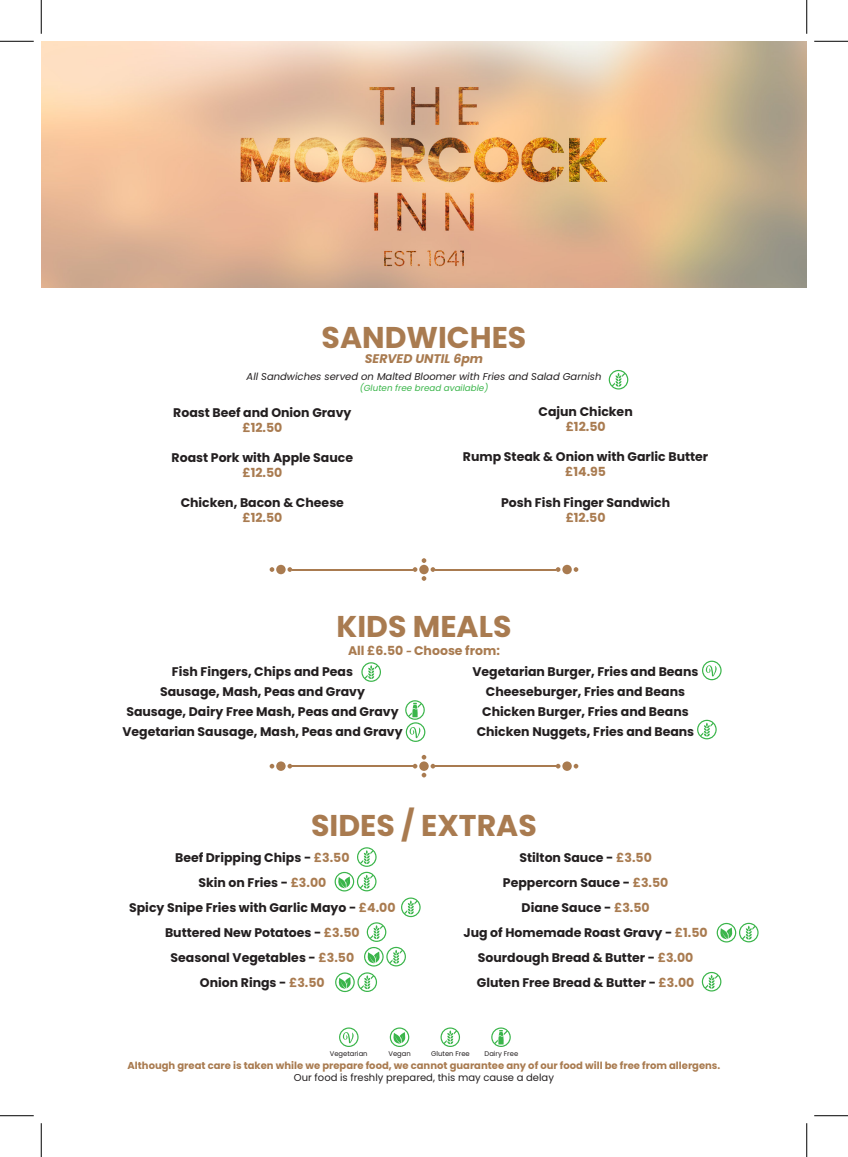
<style>
.page{position:relative;width:848px;height:1157px;background:#fff}
.page>*{position:absolute;margin:0;border:0;box-sizing:border-box;transform-origin:0 0}
.t1{font:700 30px "Poppins";color:#a97b50}
.t2{font:700 12.5px/25px "Poppins";color:#231f20;text-align:center}
.t3{font:700 12.5px "Poppins";color:#a97b50}
.t4{font:italic 700 12.5px "Poppins";color:#a97b50}
.t5{font:700 10px "Poppins";color:#a97b50}
.t6{font:italic 10px "Poppins";color:#231f20}
.t7{font:10px "Poppins";color:#231f20}
.t8{font:italic 8.75px "Poppins";color:#3ab54a}
.t9{font:6.75px "Poppins";color:#231f20}
.s1{font-style:italic;font-size:10px}
.s2{color:#a97b50}
</style>
<div class="page">
<img style="left:41px;top:41px;width:766px;height:246px">
<div style="left:276px;top:761px;width:10px;height:9px;background:#a97b50;border-radius:50%"></div>
<svg style="left:270px;top:763px;width:4px;height:5px"></svg>
<svg style="left:287px;top:763px;width:5px;height:5px"></svg>
<svg style="left:413px;top:754px;width:22px;height:23px"></svg>
<hr style="left:292px;top:765px;width:121px;height:1px;background:#a97b50">
<div style="left:562px;top:761px;width:10px;height:9px;background:#a97b50;border-radius:50%"></div>
<svg style="left:574px;top:763px;width:4px;height:5px"></svg>
<svg style="left:556px;top:763px;width:4px;height:5px"></svg>
<hr style="left:435px;top:765px;width:121px;height:1px;background:#a97b50">
<svg style="left:276px;top:564px;width:10px;height:10px"></svg>
<svg style="left:270px;top:567px;width:4px;height:4px"></svg>
<svg style="left:287px;top:567px;width:5px;height:4px"></svg>
<svg style="left:413px;top:558px;width:22px;height:22px"></svg>
<hr style="left:292px;top:569px;width:121px;height:1px;background:#a97b50">
<svg style="left:562px;top:564px;width:10px;height:10px"></svg>
<svg style="left:574px;top:567px;width:4px;height:4px"></svg>
<svg style="left:556px;top:567px;width:4px;height:4px"></svg>
<hr style="left:435px;top:569px;width:121px;height:1px;background:#a97b50">
<svg style="left:702px;top:660px;width:19px;height:20px"></svg>
<svg style="left:401px;top:897px;width:20px;height:19px"></svg>
<svg style="left:361px;top:662px;width:20px;height:19px"></svg>
<svg style="left:609px;top:370px;width:19px;height:19px"></svg>
<svg style="left:697px;top:719px;width:20px;height:20px"></svg>
<svg style="left:335px;top:847px;width:42px;height:44px"></svg>
<svg style="left:364px;top:922px;width:42px;height:44px"></svg>
<svg style="left:335px;top:972px;width:42px;height:19px"></svg>
<svg style="left:702px;top:971px;width:19px;height:20px"></svg>
<svg style="left:717px;top:922px;width:41px;height:20px"></svg>
<svg style="left:405px;top:700px;width:20px;height:41px"></svg>
<svg style="left:491px;top:1027px;width:20px;height:19px"></svg>
<svg style="left:440px;top:1027px;width:20px;height:19px"></svg>
<svg style="left:390px;top:1027px;width:19px;height:19px"></svg>
<svg style="left:339px;top:1027px;width:20px;height:19px"></svg>
<hr style="left:0;top:41px;width:34px;height:1px;background:#000">
<hr style="left:814px;top:41px;width:34px;height:1px;background:#000">
<hr style="left:0;top:1115px;width:34px;height:1px;background:#000">
<hr style="left:814px;top:1115px;width:34px;height:1px;background:#000">
<hr style="left:41px;top:0;width:1px;height:34px;background:#000">
<hr style="left:41px;top:1122px;width:1px;height:34px;background:#000">
<hr style="left:806px;top:0;width:1px;height:34px;background:#000">
<hr style="left:806px;top:1122px;width:1px;height:34px;background:#000">
<h1 class="t1" style="left:322px;top:320px;width:206px">SANDWICHES</h1>
<p class="t4" style="left:365px;top:351px;width:120px">SERVED UNTIL 6pm</p>
<p class="t6" style="left:247px;top:371px;width:356px">All Sandwiches served on Malted Bloomer with Fries and Salad Garnish</p>
<p class="t8" style="left:360px;top:382px;width:130px">(Gluten free bread available)</p>
<p class="t2" style="left:173px;top:400px;width:180px">Roast Beef and Onion Gravy</p>
<p class="t3" style="left:242px;top:420px;width:41px">£12.50</p>
<p class="t2" style="left:172px;top:445px;width:183px">Roast Pork with Apple Sauce</p>
<p class="t3" style="left:242px;top:465px;width:41px">£12.50</p>
<p class="t2" style="left:181px;top:490px;width:165px">Chicken, Bacon &amp; Cheese</p>
<p class="t3" style="left:242px;top:510px;width:41px">£12.50</p>
<p class="t2" style="left:538px;top:399px;width:96px">Cajun Chicken</p>
<p class="t3" style="left:566px;top:419px;width:41px">£12.50</p>
<p class="t2" style="left:463px;top:444px;width:247px">Rump Steak &amp; Onion with Garlic Butter</p>
<p class="t3" style="left:565px;top:464px;width:42px">£14.95</p>
<p class="t2" style="left:501px;top:489px;width:171px">Posh Fish Finger Sandwich</p>
<p class="t3" style="left:566px;top:509px;width:41px">£12.50</p>
<h1 class="t1" style="left:336px;top:609px;width:177px">KIDS MEALS</h1>
<p class="t3" style="left:348px;top:643px;width:153px">All £6.50 <span class="s1">-</span> Choose from:</p>
<p class="t2" style="left:172px;top:658px;width:183px">Fish Fingers, Chips and Peas</p>
<p class="t2" style="left:160px;top:678px;width:206px">Sausage, Mash, Peas and Gravy</p>
<p class="t2" style="left:126px;top:698px;width:274px">Sausage, Dairy Free Mash, Peas and Gravy</p>
<p class="t2" style="left:122px;top:718px;width:282px">Vegetarian Sausage, Mash, Peas and Gravy</p>
<p class="t2" style="left:472px;top:661px;width:228px;line-height:20px">Vegetarian Burger, Fries and Beans<br>Cheeseburger, Fries and Beans<br>Chicken Burger, Fries and Beans<br>Chicken Nuggets, Fries and Beans</p>
<h1 class="t1" style="left:311px;top:807px;width:227px">SIDES / EXTRAS</h1>
<p class="t2" style="left:129px;top:844px;width:268px">Beef Dripping Chips - <span class="s2">£3.50<br></span>Skin on Fries - <span class="s2">£3.00<br></span>Spicy Snipe Fries with Garlic Mayo - <span class="s2">£4.00<br></span>Buttered New Potatoes - <span class="s2">£3.50<br></span>Seasonal Vegetables - <span class="s2">£3.50<br></span>Onion Rings - <span class="s2">£3.50</span></p>
<p class="t2" style="left:463px;top:844px;width:246px">Stilton Sauce - <span class="s2">£3.50<br></span>Peppercorn Sauce - <span class="s2">£3.50<br></span>Diane Sauce - <span class="s2">£3.50<br></span>Jug of Homemade Roast Gravy - <span class="s2">£1.50<br></span>Sourdough Bread &amp; Butter - <span class="s2">£3.00<br></span>Gluten Free Bread &amp; Butter - <span class="s2">£3.00</span></p>
<p class="t9" style="left:330px;top:1049px;width:39px">Vegetarian</p>
<p class="t9" style="left:388px;top:1049px;width:24px">Vegan</p>
<p class="t9" style="left:431px;top:1049px;width:40px">Gluten Free</p>
<p class="t9" style="left:484px;top:1049px;width:35px">Dairy Free</p>
<p class="t5" style="left:128px;top:1059px;width:594px">Although great care is taken while we prepare food, we cannot guarantee any of our food will be free from allergens.</p>
<p class="t7" style="left:294px;top:1071px;width:261px">Our food is freshly prepared, this may cause a delay</p>
</div>
